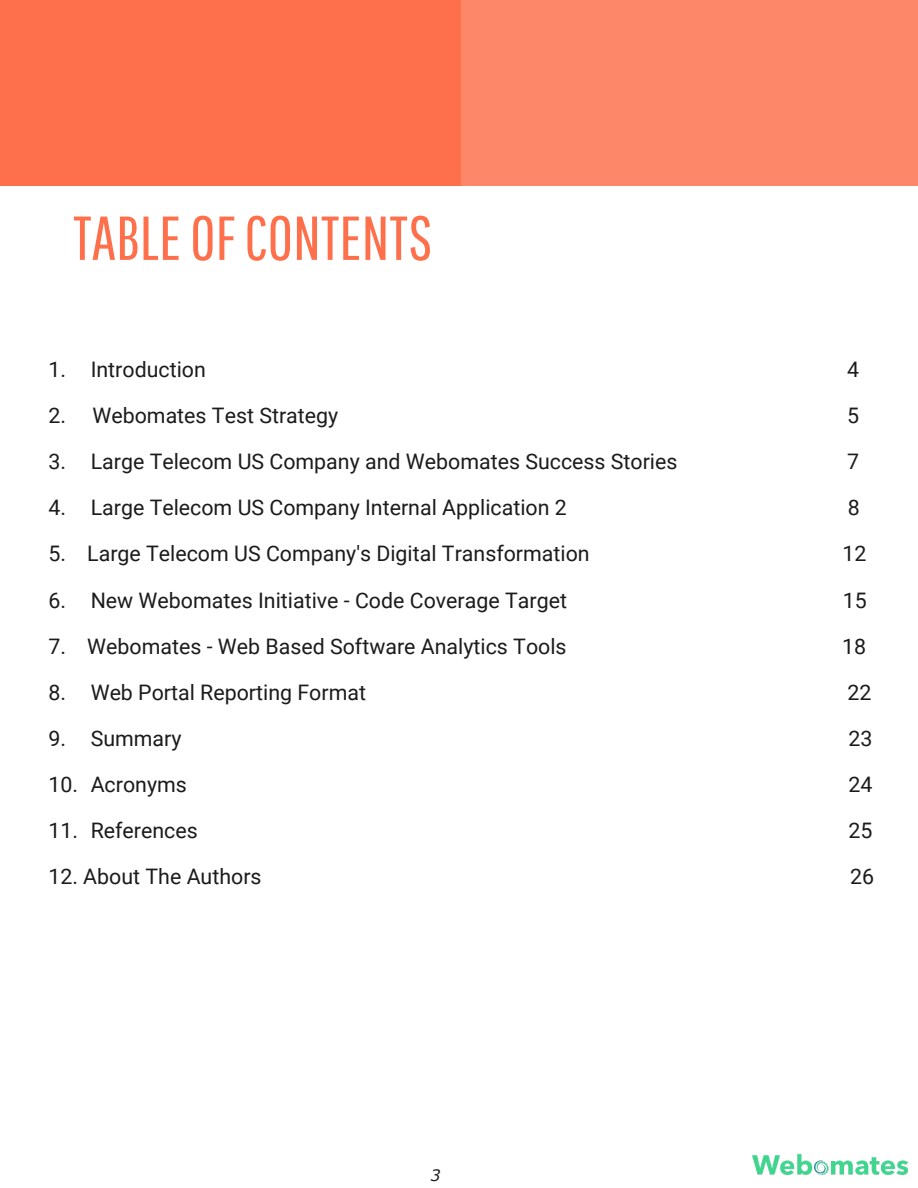
<style>
.page{position:relative;width:918px;height:1188px;background:#fff}
.page>*{position:absolute;margin:0;border:0;box-sizing:border-box;transform-origin:0 0}
.t1{font:61.8px "Pathway Gothic One";color:#fd704b}
.t2{font:21.3px "Roboto";color:#1b1b1b}
.t3{font:italic 15.75px "Verdana";color:#1b1b1b}
</style>
<div class="page">
<div style="left:0;top:0;width:460px;height:186px;background:#fd704b"></div>
<div style="left:455px;top:0;width:463px;height:186px;background:#fd8869"></div>
<img style="left:752px;top:1153px;width:157px;height:23px">
<h1 class="t1" style="left:73px;top:201px;width:361px">TABLE OF CONTENTS</h1>
<p class="t2" style="left:48px;top:354px;width:159px">1. Introduction</p>
<p class="t2" style="left:847px;top:354px;width:14px">4</p>
<p class="t2" style="left:48px;top:401px;width:291px">2. Webomates Test Strategy</p>
<p class="t2" style="left:847px;top:401px;width:14px">5</p>
<p class="t2" style="left:48px;top:447px;width:631px">3. Large Telecom US Company and Webomates Success Stories</p>
<p class="t2" style="left:847px;top:447px;width:14px">7</p>
<p class="t2" style="left:48px;top:493px;width:520px">4. Large Telecom US Company Internal Application 2</p>
<p class="t2" style="left:848px;top:493px;width:14px">8</p>
<p class="t2" style="left:48px;top:539px;width:543px">5. Large Telecom US Company's Digital Transformation</p>
<p class="t2" style="left:843px;top:539px;width:26px">12</p>
<p class="t2" style="left:48px;top:585px;width:520px">6. New Webomates Initiative - Code Coverage Target</p>
<p class="t2" style="left:843px;top:585px;width:26px">15</p>
<p class="t2" style="left:48px;top:631px;width:520px">7. Webomates - Web Based Software Analytics Tools</p>
<p class="t2" style="left:842px;top:631px;width:26px">18</p>
<p class="t2" style="left:48px;top:677px;width:319px">8. Web Portal Reporting Format</p>
<p class="t2" style="left:847px;top:677px;width:26px">22</p>
<p class="t2" style="left:48px;top:723px;width:135px">9. Summary</p>
<p class="t2" style="left:849px;top:723px;width:26px">23</p>
<p class="t2" style="left:48px;top:770px;width:140px">10. Acronyms</p>
<p class="t2" style="left:849px;top:770px;width:26px">24</p>
<p class="t2" style="left:48px;top:816px;width:151px">11. References</p>
<p class="t2" style="left:849px;top:816px;width:26px">25</p>
<p class="t2" style="left:48px;top:862px;width:215px">12. About The Authors</p>
<p class="t2" style="left:850px;top:862px;width:26px">26</p>
<p class="t3" style="left:430px;top:1165px;width:12px">3</p>
</div>
